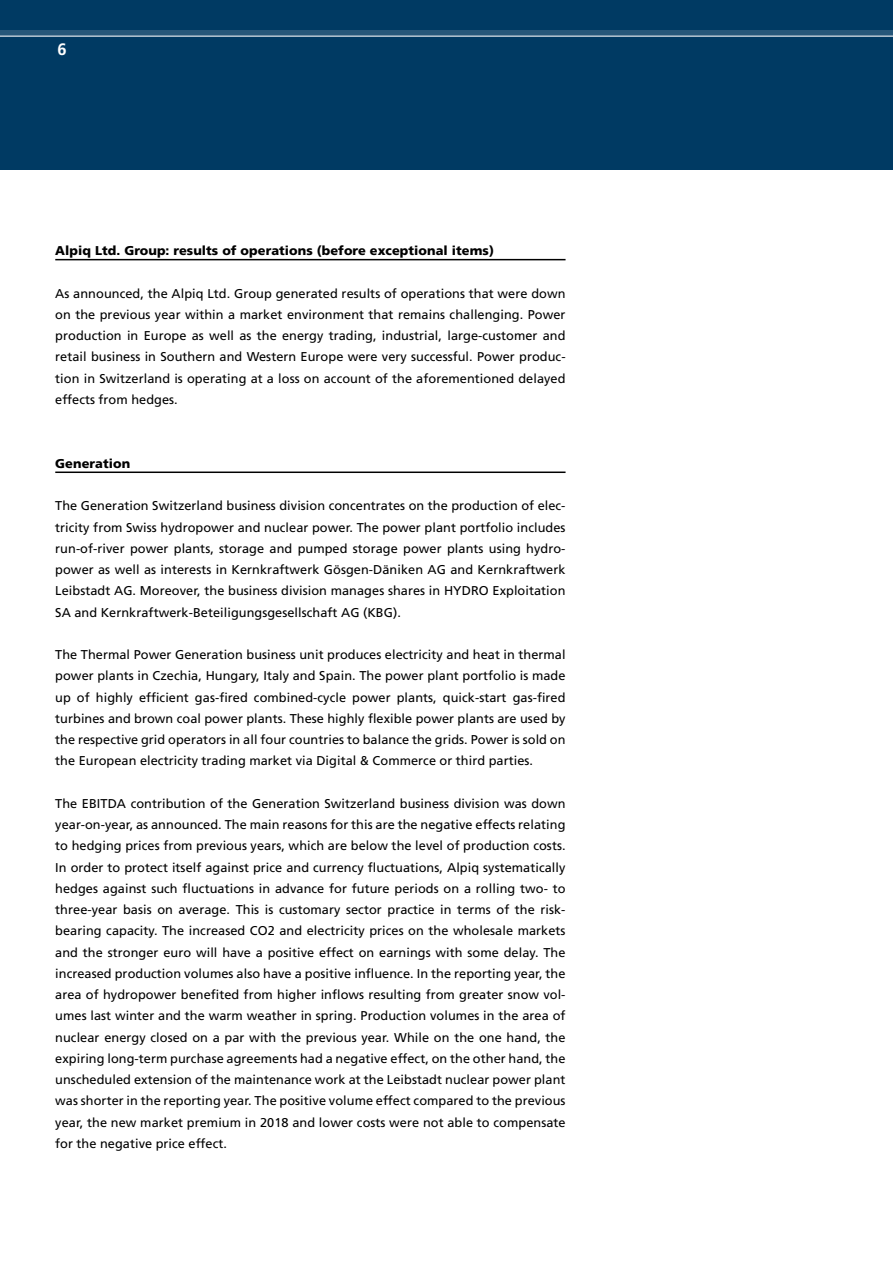
<style>
.page{position:relative;width:893px;height:1263px;background:#fff}
.page>*{position:absolute;margin:0;border:0;box-sizing:border-box;transform-origin:0 0}
.t1{font:700 16.5px "Frutiger LT Com";color:#fff}
.t2{font:12.75px/21.3px "Frutiger LT Com";letter-spacing:.005em;color:#000;text-align:justify}
.t3{font:900 12.75px "Frutiger LT Com";letter-spacing:.005em;color:#000}
</style>
<div class="page">
<div style="left:0;top:0;width:893px;height:170px;background:#003a63"></div>
<hr style="left:0;top:36px;width:893px;height:1px;background:#fff">
<div style="left:0;top:30px;width:893px;height:6px;background:#26577a"></div>
<hr style="left:55px;top:259px;width:511px;height:1px;background:#000">
<hr style="left:55px;top:471px;width:511px;height:2px;background:#000">
<p class="t1" style="left:58px;top:40px;width:11px">6</p>
<p class="t3" style="left:55px;top:243px;width:440px">Alpiq Ltd. Group: results of operations (before exceptional items)</p>
<p class="t2" style="left:55px;top:283px;width:512px">As announced, the Alpiq Ltd. Group generated results of operations that were down on the previous year within a market environment that remains challenging. Power production in Europe as well as the energy trading, industrial, large-customer and retail business in Southern and Western Europe were very successful. Power produc&shy;tion in Switzerland is operating at a loss on account of the aforementioned delayed effects from hedges.</p>
<p class="t3" style="left:55px;top:456px;width:76px">Generation</p>
<p class="t2" style="left:55px;top:495px;width:512px">The Generation Switzerland business division concentrates on the production of elec&shy;tricity from Swiss hydropower and nuclear power. The power plant portfolio includes run-of-river power plants, storage and pumped storage power plants using hydro&shy;power as well as interests in Kernkraftwerk Gösgen-Däniken AG and Kernkraftwerk Leibstadt AG. Moreover, the business division manages shares in HYDRO Exploitation SA and Kernkraftwerk-Beteiligungsgesellschaft AG (KBG).</p>
<p class="t2" style="left:55px;top:644px;width:512px">The Thermal Power Generation business unit produces electricity and heat in thermal power plants in Czechia, Hungary, Italy and Spain. The power plant portfolio is made up of highly efficient gas-fired combined-cycle power plants, quick-start gas-fired turbines and brown coal power plants. These highly flexible power plants are used by the respective grid operators in all four countries to balance the grids. Power is sold on the European electricity trading market via Digital &amp; Commerce or third parties.</p>
<p class="t2" style="left:55px;top:793px;width:512px">The EBITDA contribution of the Generation Switzerland business division was down year-on-year, as announced. The main reasons for this are the negative effects relating to hedging prices from previous years, which are below the level of production costs.<br>In order to protect itself against price and currency fluctuations, Alpiq systematically hedges against such fluctuations in advance for future periods on a rolling two- to three-year basis on average. This is customary sector practice in terms of the risk&shy;bearing capacity. The increased CO2 and electricity prices on the wholesale markets and the stronger euro will have a positive effect on earnings with some delay. The increased production volumes also have a positive influence. In the reporting year, the area of hydropower benefited from higher inflows resulting from greater snow vol&shy;umes last winter and the warm weather in spring. Production volumes in the area of nuclear energy closed on a par with the previous year. While on the one hand, the expiring long-term purchase agreements had a negative effect, on the other hand, the unscheduled extension of the maintenance work at the Leibstadt nuclear power plant was shorter in the reporting year. The positive volume effect compared to the previous year, the new market premium in 2018 and lower costs were not able to compensate for the negative price effect.</p>
</div>
